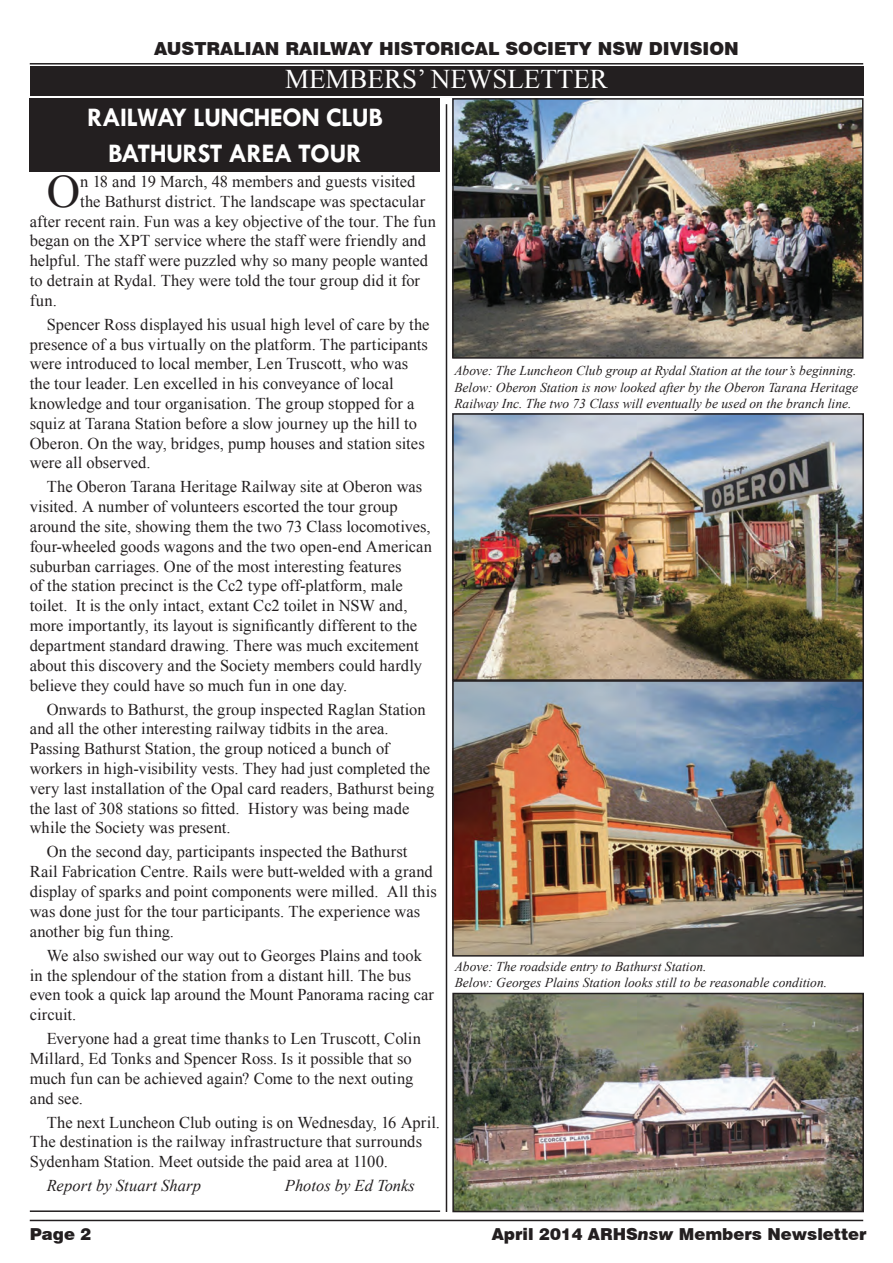
<style>
.page{position:relative;width:893px;height:1263px;background:#fff}
.page>*{position:absolute;margin:0;border:0;box-sizing:border-box;transform-origin:0 0}
.t1{font:46.35px "Times New Roman";color:#231f20}
.t2{font:700 27px/36px "Tw Cen";letter-spacing:-.025em;color:#fff;text-align:center}
.t3{font:27px "Times New Roman";color:#fff}
.t4{font:900 18px "Swiss 721 BT";color:#231f20}
.t5{font:16.5px/19.8px "Times New Roman";color:#231f20}
.t6{font:900 16.5px "Swiss 721 BT";color:#231f20}
.t7{font:italic 16.5px "Times New Roman";letter-spacing:.005em;color:#231f20}
.t8{font:italic 13.5px/16.2px "Times New Roman";color:#231f20}
.s1{font-style:italic}
</style>
<div class="page">
<div style="left:30px;top:66px;width:833px;height:30px;background:#231f20"></div>
<hr style="left:30px;top:63px;width:833px;height:2px;background:#231f20">
<hr style="left:30px;top:1220px;width:833px;height:1px;background:#231f20">
<div style="left:30px;top:98px;width:410px;height:74px;background:#231f20"></div>
<hr style="left:446px;top:104px;width:1px;height:1108px;background:#231f20">
<hr style="left:30px;top:1210px;width:410px;height:2px;background:#231f20">
<img style="left:455px;top:101px;width:405px;height:255px">
<div style="left:452px;top:98px;width:411px;height:261px;border:2px solid #231f20"></div>
<img style="left:455px;top:416px;width:406px;height:537px">
<div style="left:452px;top:413px;width:412px;height:268px;border:2px solid #231f20"></div>
<div style="left:452px;top:680px;width:412px;height:276px;border:2px solid #231f20"></div>
<img style="left:455px;top:996px;width:406px;height:213px">
<div style="left:452px;top:993px;width:412px;height:219px;border:2px solid #231f20"></div>
<p class="t4" style="left:154px;top:38px;width:586px">AUSTRALIAN RAILWAY HISTORICAL SOCIETY NSW DIVISION</p>
<h2 class="t3" style="left:285px;top:61px;width:324px">MEMBERS’ NEWSLETTER</h2>
<h2 class="t2" style="left:87px;top:99px;width:297px">RAILWAY LUNCHEON CLUB<br>BATHURST AREA TOUR</h2>
<h1 class="t1" style="left:47px;top:160px;width:35px">O</h1>
<p class="t5" style="left:80px;top:171px;width:337px">n 18 and 19 March, 48 members and guests visited</p>
<p class="t5" style="left:80px;top:191px;width:346px">the Bathurst district. The landscape was spectacular</p>
<p class="t5" style="left:30px;top:211px;width:408px">after recent rain. Fun was a key objective of the tour. The fun</p>
<p class="t5" style="left:30px;top:231px;width:398px">began on the XPT service where the staff were friendly and</p>
<p class="t5" style="left:30px;top:250px;width:400px">helpful. The staff were puzzled why so many people wanted</p>
<p class="t5" style="left:30px;top:270px;width:392px">to detrain at Rydal. They were told the tour group did it for</p>
<p class="t5" style="left:30px;top:290px;width:29px">fun.</p>
<p class="t5" style="left:30px;top:314px;width:401px;text-indent:17px">Spencer Ross displayed his usual high level of care by the presence of a bus virtually on the platform. The participants were introduced to local member, Len Truscott, who was the tour leader. Len excelled in his conveyance of local knowledge and tour organisation. The group stopped for a squiz at Tarana Station before a slow journey up the hill to Oberon. On the way, bridges, pump houses and station sites were all observed.</p>
<p class="t5" style="left:30px;top:477px;width:404px;text-indent:17px">The Oberon Tarana Heritage Railway site at Oberon was visited. A number of volunteers escorted the tour group around the site, showing them the two 73 Class locomotives, four-wheeled goods wagons and the two open-end American suburban carriages. One of the most interesting features<br>of the station precinct is the Cc2 type off-platform, male toilet. It is the only intact, extant Cc2 toilet in NSW and, more importantly, its layout is significantly different to the department standard drawing. There was much excitement about this discovery and the Society members could hardly believe they could have so much fun in one day.</p>
<p class="t5" style="left:30px;top:699px;width:406px;text-indent:17px">Onwards to Bathurst, the group inspected Raglan Station and all the other interesting railway tidbits in the area.<br>Passing Bathurst Station, the group noticed a bunch of workers in high-visibility vests. They had just completed the very last installation of the Opal card readers, Bathurst being the last of 308 stations so fitted. History was being made while the Society was present.</p>
<p class="t5" style="left:30px;top:842px;width:408px;text-indent:17px">On the second day, participants inspected the Bathurst Rail Fabrication Centre. Rails were butt-welded with a grand display of sparks and point components were milled. All this was done just for the tour participants. The experience was another big fun thing.</p>
<p class="t5" style="left:30px;top:945px;width:406px;text-indent:17px">We also swished our way out to Georges Plains and took in the splendour of the station from a distant hill. The bus even took a quick lap around the Mount Panorama racing car circuit.</p>
<p class="t5" style="left:30px;top:1028px;width:393px;text-indent:17px">Everyone had a great time thanks to Len Truscott, Colin Millard, Ed Tonks and Spencer Ross. Is it possible that so much fun can be achieved again? Come to the next outing and see.</p>
<p class="t5" style="left:30px;top:1112px;width:412px;text-indent:17px">The next Luncheon Club outing is on Wednesday, 16 April.<br>The destination is the railway infrastructure that surrounds<br>Sydenham Station. Meet outside the paid area at 1100.</p>
<p class="t7" style="left:47px;top:1174px;width:156px">Report by Stuart Sharp</p>
<p class="t7" style="left:285px;top:1174px;width:132px">Photos by Ed Tonks</p>
<p class="t8" style="left:454px;top:363px;width:405px;text-align:justify">Above: The Luncheon Club group at Rydal Station at the tour’s beginning.<br>Below: Oberon Station is now looked after by the Oberon Tarana Heritage Railway Inc. The two 73 Class will eventually be used on the branch line.</p>
<p class="t8" style="left:455px;top:957px;width:374px">Above: The roadside entry to Bathurst Station.<br>Below: Georges Plains Station looks still to be reasonable condition.</p>
<p class="t6" style="left:30px;top:1224px;width:63px">Page 2</p>
<p class="t6" style="left:492px;top:1224px;width:376px">April 2014 ARHS<span class="s1">nsw</span> Members Newsletter</p>
</div>
